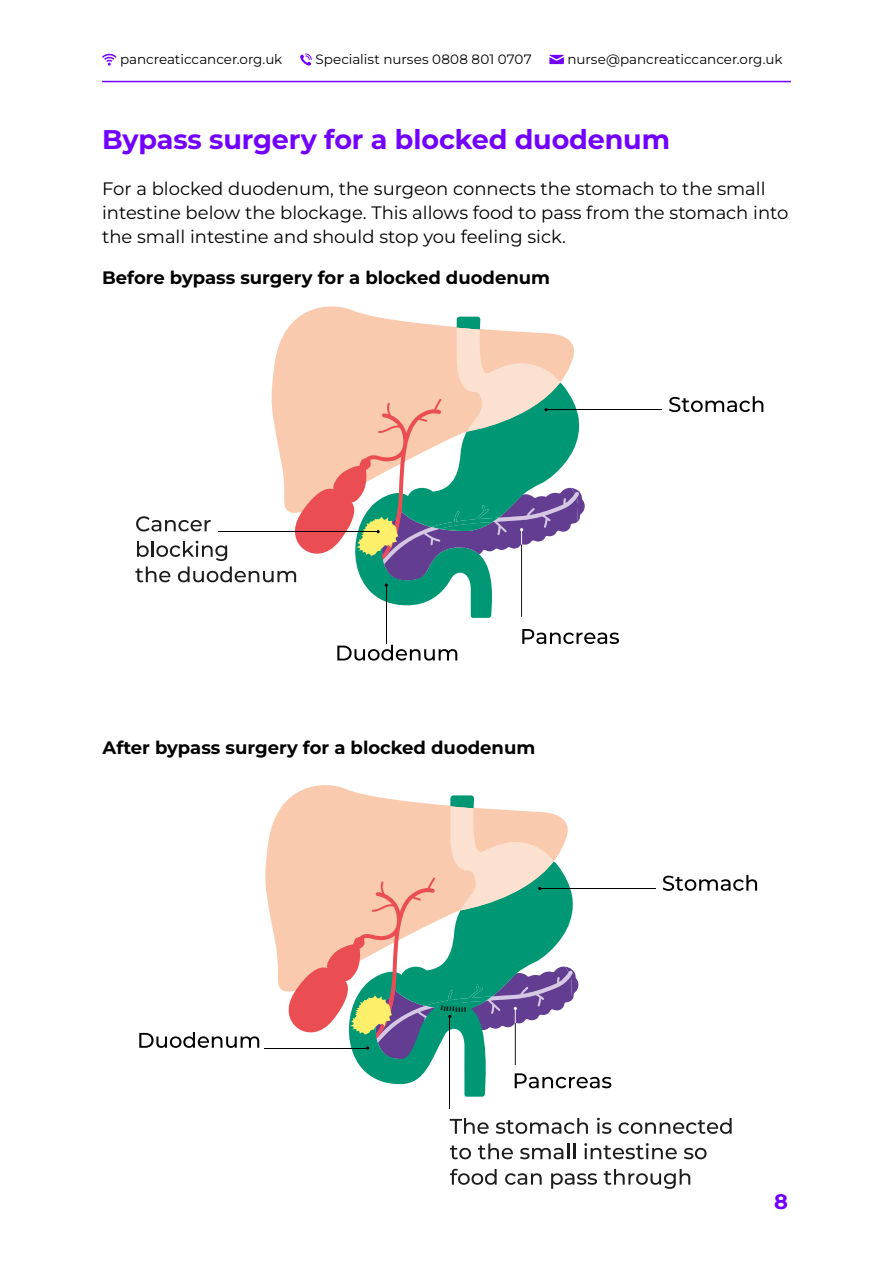
<style>
.page{position:relative;width:893px;height:1263px;background:#fff}
.page>*{position:absolute;margin:0;border:0;box-sizing:border-box;transform-origin:0 0}
.t1{font:700 27px "Montserrat";letter-spacing:-.005em;color:#7200ff}
.t2{font:700 21px "Montserrat";color:#7200ff}
.t3{font:18px/24px "Montserrat";color:#000}
.t4{font:700 18px "Montserrat";color:#000}
.t5{font:13.5px "Montserrat";color:#000}
</style>
<div class="page">
<svg style="left:102px;top:53px;width:15px;height:13px"></svg>
<svg style="left:300px;top:53px;width:12px;height:13px"></svg>
<svg style="left:549px;top:55px;width:15px;height:9px"></svg>
<hr style="left:102px;top:81px;width:689px;height:1px;background:#7200ff">
<svg style="left:288px;top:306px;width:191px;height:22px"></svg>
<svg style="left:343px;top:317px;width:180px;height:301px"></svg>
<hr style="left:521px;top:544px;width:1px;height:73px;background:#000">
<hr style="left:386px;top:585px;width:1px;height:59px;background:#000">
<svg style="left:337px;top:645px;width:120px;height:16px"></svg>
<svg style="left:522px;top:629px;width:97px;height:15px"></svg>
<hr style="left:546px;top:409px;width:116px;height:1px;background:#000">
<svg style="left:669px;top:396px;width:94px;height:16px"></svg>
<svg style="left:135px;top:328px;width:450px;height:259px"></svg>
<svg style="left:265px;top:785px;width:101px;height:206px;fill:#facaae"></svg>
<svg style="left:337px;top:795px;width:234px;height:302px"></svg>
<hr style="left:515px;top:1023px;width:1px;height:42px;background:#000">
<hr style="left:264px;top:1048px;width:104px;height:1px;background:#000">
<svg style="left:139px;top:1032px;width:120px;height:16px"></svg>
<svg style="left:515px;top:1073px;width:96px;height:15px"></svg>
<hr style="left:540px;top:888px;width:115px;height:1px;background:#000">
<svg style="left:663px;top:875px;width:94px;height:16px"></svg>
<svg style="left:450px;top:1118px;width:39px;height:16px"></svg>
<svg style="left:496px;top:1118px;width:92px;height:16px"></svg>
<svg style="left:597px;top:1118px;width:14px;height:16px"></svg>
<svg style="left:619px;top:1118px;width:113px;height:16px"></svg>
<svg style="left:450px;top:1145px;width:21px;height:14px"></svg>
<svg style="left:478px;top:1143px;width:35px;height:16px"></svg>
<svg style="left:520px;top:1143px;width:55px;height:16px"></svg>
<svg style="left:584px;top:1143px;width:93px;height:16px"></svg>
<svg style="left:684px;top:1148px;width:23px;height:11px"></svg>
<svg style="left:450px;top:1169px;width:47px;height:16px"></svg>
<svg style="left:505px;top:1173px;width:37px;height:12px"></svg>
<svg style="left:551px;top:1173px;width:46px;height:16px"></svg>
<svg style="left:604px;top:1169px;width:86px;height:20px"></svg>
<hr style="left:449px;top:1016px;width:1px;height:93px;background:#000">
<svg style="left:284px;top:806px;width:295px;height:253px"></svg>
<p class="t5" style="left:120px;top:50px;width:164px">pancreaticcancer.org.uk</p>
<p class="t5" style="left:315px;top:50px;width:218px">Specialist nurses 0808 801 0707</p>
<p class="t5" style="left:567px;top:50px;width:217px">nurse@pancreaticcancer.org.uk</p>
<h1 class="t1" style="left:102px;top:120px;width:569px">Bypass surgery for a blocked duodenum</h1>
<p class="t3" style="left:102px;top:176px;width:688px">For a blocked duodenum, the surgeon connects the stomach to the small intestine below the blockage. This allows food to pass from the stomach into the small intestine and should stop you feeling sick.</p>
<p class="t4" style="left:102px;top:264px;width:450px">Before bypass surgery for a blocked duodenum</p>
<p class="t4" style="left:103px;top:734px;width:434px">After bypass surgery for a blocked duodenum</p>
<p class="t2" style="left:774px;top:1186px;width:15px">8</p>
</div>
